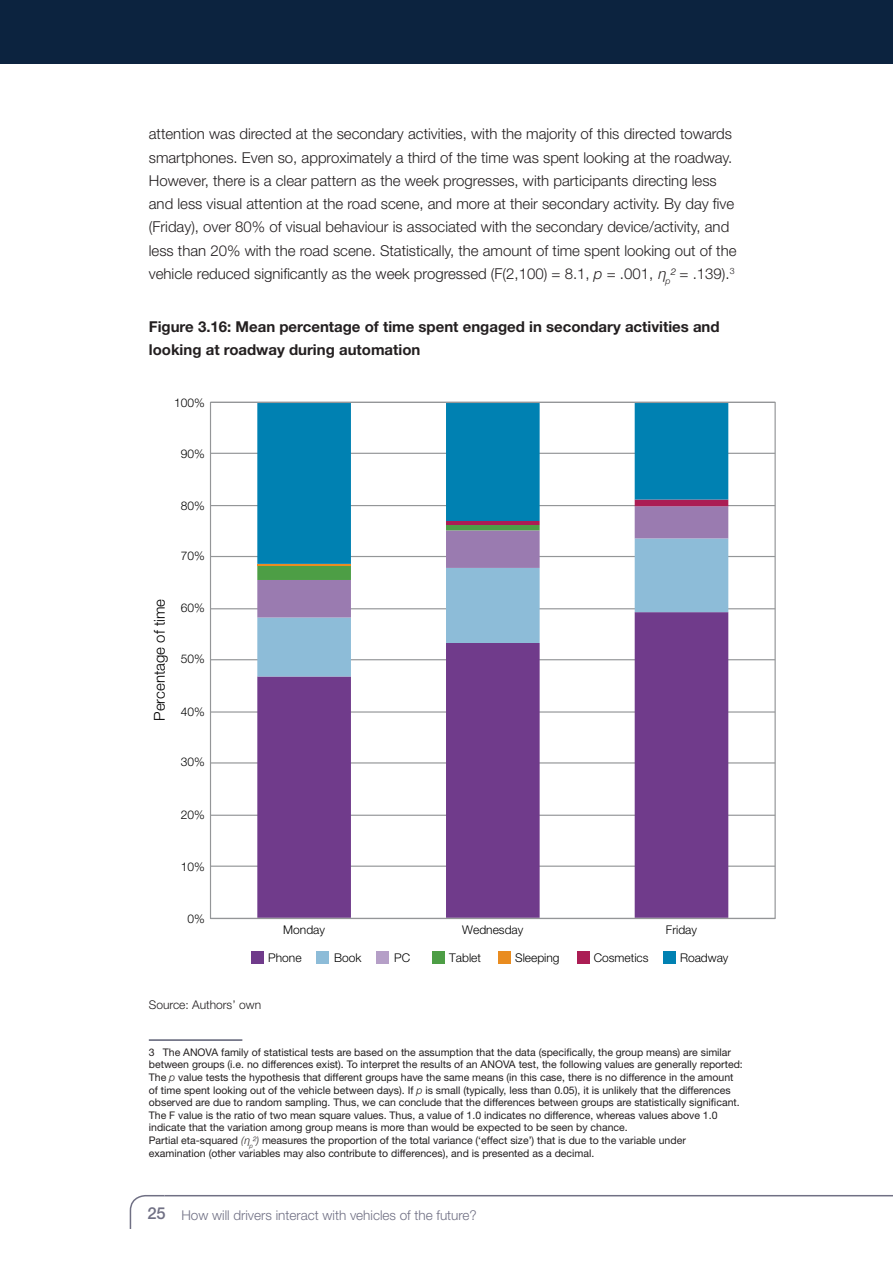
<style>
.page{position:relative;width:893px;height:1263px;background:#0c233f}
.page>*{position:absolute;margin:0;border:0;box-sizing:border-box;transform-origin:0 0}
.t1{font:300 15px/23.2px "Helvetica Neue";color:#231f20}
.t2{font:700 15px/23.2px "Helvetica Neue";color:#231f20}
.t3{font:300 15px "Helvetica Neue";color:#000001}
.t4{font:300 13.5px "Helvetica Neue";color:#707084}
.t5{font:300 12px "Helvetica Neue";color:#000001}
.t6{font:300 12px "Helvetica Neue";color:#231f20}
.t7{font:10.5px/12.6px "Helvetica Neue";color:#231f20}
.s1{font-style:italic}
.s2{font-family:"Helvetica";font-style:italic}
.s3{font-weight:300;font-style:italic}
.s4{font-family:"Helvetica";font-weight:300;font-style:italic}
.s5{font-weight:500;font-size:16.5px}
</style>
<div class="page">
<div style="left:0;top:65px;width:893px;height:1198px;background:#fff"></div>
<hr style="left:164px;top:1195px;width:729px;height:1px;background:#707084">
<svg style="left:129px;top:1195px;width:37px;height:34px"></svg>
<div style="left:251px;top:951px;width:13px;height:13px;background:#703b8b"></div>
<div style="left:316px;top:951px;width:13px;height:13px;background:#8dbcd8"></div>
<div style="left:432px;top:951px;width:13px;height:13px;background:#4d9e45"></div>
<div style="left:377px;top:951px;width:12px;height:13px;background:#b59fc7"></div>
<div style="left:498px;top:951px;width:13px;height:13px;background:#e98c20"></div>
<div style="left:577px;top:951px;width:12px;height:13px;background:#ab1d54"></div>
<div style="left:663px;top:951px;width:13px;height:13px;background:#0081b2"></div>
<hr style="left:210px;top:865px;width:565px;height:2px;background:#949698">
<hr style="left:210px;top:815px;width:565px;height:1px;background:#949698">
<hr style="left:210px;top:762px;width:565px;height:1px;background:#949698">
<hr style="left:210px;top:711px;width:565px;height:2px;background:#949698">
<hr style="left:210px;top:659px;width:565px;height:1px;background:#949698">
<hr style="left:210px;top:608px;width:565px;height:1px;background:#949698">
<hr style="left:210px;top:556px;width:565px;height:1px;background:#949698">
<hr style="left:210px;top:505px;width:565px;height:1px;background:#949698">
<hr style="left:210px;top:453px;width:565px;height:1px;background:#949698">
<svg style="left:257px;top:676px;width:471px;height:242px;fill:#703b8b"></svg>
<svg style="left:257px;top:617px;width:471px;height:59px"></svg>
<svg style="left:257px;top:580px;width:471px;height:37px"></svg>
<svg style="left:257px;top:564px;width:471px;height:16px"></svg>
<hr style="left:257px;top:564px;width:94px;height:1px;background:#e98c20">
<svg style="left:257px;top:403px;width:471px;height:161px"></svg>
<hr style="left:210px;top:918px;width:565px;height:1px;background:#949698">
<hr style="left:149px;top:1039px;width:93px;height:2px;background:#5b5e74">
<p class="t1" style="left:149px;top:122px;width:589px">attention was directed at the secondary activities, with the majority of this directed towards smartphones. Even so, approximately a third of the time was spent looking at the roadway.<br>However, there is a clear pattern as the week progresses, with participants directing less and less visual attention at the road scene, and more at their secondary activity. By day five (Friday), over 80% of visual behaviour is associated with the secondary device/activity, and less than 20% with the road scene. Statistically, the amount of time spent looking out of the vehicle reduced significantly as the week progressed (F(2,100) = 8.1, <span class="s1">p</span> = .001, <span class="s2">η</span><sub>p</sub><span class="s1">²</span> = .139).<sup>3</sup></p>
<h1 class="t2" style="left:149px;top:315px;width:572px">Figure 3.16: Mean percentage of time spent engaged in secondary activities and looking at roadway during automation</h1>
<p class="t5" style="left:174px;top:395px;width:32px">100%</p>
<p class="t5" style="left:181px;top:446px;width:26px">90%</p>
<p class="t5" style="left:181px;top:498px;width:26px">80%</p>
<p class="t5" style="left:181px;top:549px;width:26px">70%</p>
<h1 class="t3" style="left:150px;top:721px;width:123px;rotate:-90deg">Percentage of time</h1>
<p class="t5" style="left:181px;top:600px;width:26px">60%</p>
<p class="t5" style="left:181px;top:652px;width:26px">50%</p>
<p class="t5" style="left:181px;top:704px;width:26px">40%</p>
<p class="t5" style="left:181px;top:755px;width:26px">30%</p>
<p class="t5" style="left:181px;top:807px;width:26px">20%</p>
<p class="t5" style="left:181px;top:859px;width:26px">10%</p>
<p class="t5" style="left:187px;top:911px;width:19px">0%</p>
<p class="t5" style="left:283px;top:922px;width:43px">Monday</p>
<p class="t5" style="left:462px;top:922px;width:63px">Wednesday</p>
<p class="t5" style="left:666px;top:922px;width:33px">Friday</p>
<p class="t5" style="left:268px;top:951px;width:35px">Phone</p>
<p class="t5" style="left:334px;top:951px;width:29px">Book</p>
<p class="t5" style="left:394px;top:951px;width:18px">PC</p>
<p class="t5" style="left:449px;top:951px;width:33px">Tablet</p>
<p class="t5" style="left:515px;top:951px;width:46px">Sleeping</p>
<p class="t5" style="left:594px;top:951px;width:56px">Cosmetics</p>
<p class="t5" style="left:680px;top:951px;width:50px">Roadway</p>
<p class="t6" style="left:149px;top:997px;width:114px">Source: Authors’ own</p>
<p class="t7" style="left:149px;top:1046px;width:596px">3 The ANOVA family of statistical tests are based on the assumption that the data (specifically, the group means) are similar between groups (i.e. no differences exist). To interpret the results of an ANOVA test, the following values are generally reported:<br>The <span class="s3">p</span> value tests the hypothesis that different groups have the same means (in this case, there is no difference in the amount of time spent looking out of the vehicle between days). If <span class="s3">p</span> is small (typically, less than 0.05), it is unlikely that the differences observed are due to random sampling. Thus, we can conclude that the differences between groups are statistically significant.<br>The F value is the ratio of two mean square values. Thus, a value of 1.0 indicates no difference, whereas values above 1.0 indicate that the variation among group means is more than would be expected to be seen by chance.<br>Partial eta-squared <span class="s3">(</span><span class="s4">η</span><sub>p</sub><span class="s3">²)</span> measures the proportion of the total variance (‘effect size’) that is due to the variable under examination (other variables may also contribute to differences), and is presented as a decimal.</p>
<p class="t4" style="left:147px;top:1206px;width:331px"><span class="s5">25</span> How will drivers interact with vehicles of the future?</p>
</div>
